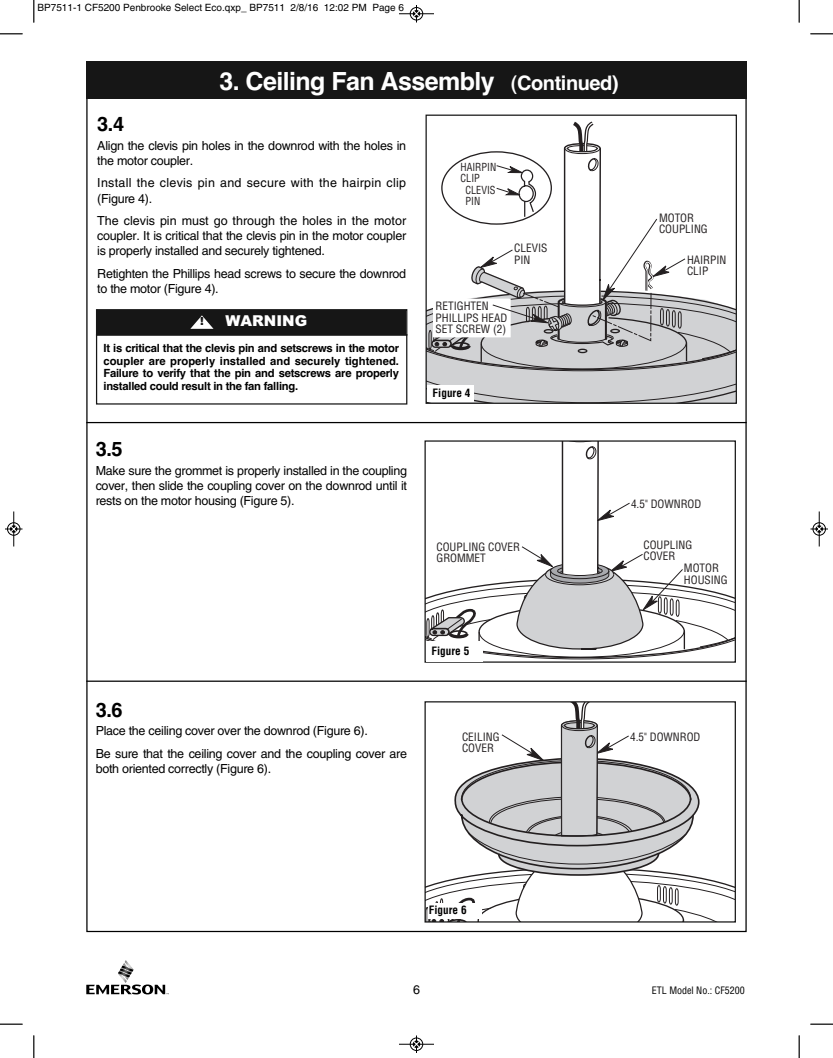
<style>
.page{position:relative;width:833px;height:1058px;background:#fff}
.page>*{position:absolute;margin:0;border:0;box-sizing:border-box;transform-origin:0 0}
.t1{font:700 25px "Helvetica";letter-spacing:-.02em;color:#fff}
.t2{font:700 20px "Helvetica";color:#000}
.t3{font:900 15px "Arial";color:#fff}
.t4{font:12.5px/15px "Helvetica";letter-spacing:-.02em;color:#000}
.t5{font:12.5px/15px "Helvetica";letter-spacing:.02em;color:#000}
.t6{font:700 11.25px/12.5px "Helvetica";letter-spacing:-.02em;color:#000;text-align:justify}
.t7{font:condensed 11.25px/11.2px "Helvetica";color:#231f20}
.t8{font:700 condensed 11.25px "Helvetica";color:#000}
.t9{font:900 11.25px "Arial";color:#161616}
.t10{font:condensed 10.88px/10.9px "Helvetica";color:#231f20;scale:.94 1}
.t11{font:10px "Helvetica";color:#000}
.t12{font:condensed 10px "Helvetica";color:#000}
.s1{font-size:20px}
</style>
<div class="page">
<svg style="left:86px;top:960px;width:83px;height:34px"></svg>
<div style="left:86px;top:62px;width:660px;height:37px;background:#161616"></div>
<svg style="left:426px;top:442px;width:308px;height:218px"></svg>
<div style="left:424px;top:440px;width:312px;height:222px;border:1px solid #161616"></div>
<div style="left:426px;top:641px;width:56px;height:20px;background:#fff"></div>
<svg style="left:427px;top:121px;width:308px;height:281px"></svg>
<div style="left:425px;top:115px;width:312px;height:289px;border:1px solid #161616"></div>
<div style="left:427px;top:385px;width:46px;height:17px;background:#fff"></div>
<hr style="left:86px;top:422px;width:660px;height:1px;background:#000">
<svg style="left:426px;top:703px;width:308px;height:217px"></svg>
<div style="left:424px;top:701px;width:312px;height:221px;border:1px solid #161616"></div>
<div style="left:429px;top:903px;width:53px;height:15px;background:#fff"></div>
<hr style="left:86px;top:680px;width:660px;height:2px;background:#000">
<div style="left:96px;top:334px;width:311px;height:70px;border:1px solid #161616"></div>
<div style="left:97px;top:310px;width:309px;height:24px;background:#161616"></div>
<div style="left:96px;top:309px;width:311px;height:27px;border:1px solid #161616"></div>
<svg style="left:190px;top:315px;width:23px;height:14px"></svg>
<svg style="left:33px;top:0;width:2px;height:22px"></svg>
<svg style="left:0;top:33px;width:22px;height:2px"></svg>
<svg style="left:798px;top:0;width:2px;height:22px"></svg>
<svg style="left:810px;top:33px;width:22px;height:2px"></svg>
<svg style="left:33px;top:1035px;width:2px;height:23px"></svg>
<svg style="left:0;top:1023px;width:22px;height:2px"></svg>
<svg style="left:798px;top:1035px;width:2px;height:23px"></svg>
<svg style="left:810px;top:1023px;width:22px;height:2px"></svg>
<hr style="left:399px;top:14px;width:35px;height:1px;background:#000">
<div style="left:410px;top:7px;width:13px;height:13px;border:1px solid #000;border-radius:50%"></div>
<svg style="left:413px;top:5px;width:6px;height:17px"></svg>
<hr style="left:399px;top:1044px;width:35px;height:1px;background:#000">
<div style="left:410px;top:1037px;width:13px;height:13px;border:1px solid #000;border-radius:50%"></div>
<svg style="left:413px;top:1035px;width:6px;height:17px"></svg>
<hr style="left:14px;top:511px;width:1px;height:35px;background:#000">
<div style="left:7px;top:522px;width:13px;height:13px;border:1px solid #000;border-radius:50%"></div>
<svg style="left:5px;top:526px;width:17px;height:6px"></svg>
<hr style="left:819px;top:511px;width:1px;height:35px;background:#000">
<div style="left:812px;top:522px;width:13px;height:13px;border:1px solid #000;border-radius:50%"></div>
<svg style="left:810px;top:526px;width:18px;height:6px"></svg>
<p class="t11" style="left:38px;top:4px;width:368px">BP7511-1 CF5200 Penbrooke Select Eco.qxp_ BP7511 2/8/16 12:02 PM Page 6</p>
<h1 class="t1" style="left:219px;top:67px;width:401px">3. Ceiling Fan Assembly <span class="s1">(Continued)</span></h1>
<h2 class="t2" style="left:97px;top:113px;width:28px">3.4</h2>
<p class="t4" style="left:97px;top:139px;width:310px">Align the clevis pin holes in the downrod with the holes in the motor coupler.</p>
<p class="t5" style="left:97px;top:177px;width:310px">Install the clevis pin and secure with the hairpin clip (Figure 4).</p>
<p class="t4" style="left:97px;top:214px;width:310px;text-align:justify">The clevis pin must go through the holes in the motor coupler. It is critical that the clevis pin in the motor coupler is properly installed and securely tightened.</p>
<p class="t4" style="left:97px;top:267px;width:310px">Retighten the Phillips head screws to secure the downrod to the motor (Figure 4).</p>
<p class="t9" style="left:200px;top:314px;width:5px">!</p>
<p class="t3" style="left:225px;top:312px;width:83px">WARNING</p>
<p class="t6" style="left:103px;top:342px;width:297px">It is critical that the clevis pin and setscrews in the motor coupler are properly installed and securely tightened.<br>Failure to verify that the pin and setscrews are properly installed could result in the fan falling.</p>
<p class="t10" style="left:460px;top:162px;width:39px">HAIRPIN<br>CLIP</p>
<p class="t10" style="left:465px;top:185px;width:33px">CLEVIS<br>PIN</p>
<p class="t7" style="left:514px;top:243px;width:35px">CLEVIS<br>PIN</p>
<p class="t7" style="left:435px;top:301px;width:73px">RETIGHTEN<br>PHILLIPS HEAD<br>SET SCREW (2)</p>
<p class="t8" style="left:432px;top:386px;width:39px">Figure 4</p>
<p class="t7" style="left:659px;top:212px;width:50px">MOTOR<br>COUPLING</p>
<p class="t7" style="left:687px;top:254px;width:41px">HAIRPIN<br>CLIP</p>
<h2 class="t2" style="left:96px;top:437px;width:28px">3.5</h2>
<p class="t4" style="left:96px;top:464px;width:313px;text-align:justify">Make sure the grommet is properly installed in the coupling cover, then slide the coupling cover on the downrod until it rests on the motor housing (Figure 5).</p>
<p class="t7" style="left:436px;top:541px;width:85px">COUPLING COVER<br>GROMMET</p>
<p class="t7" style="left:631px;top:498px;width:72px">4.5" DOWNROD</p>
<p class="t7" style="left:643px;top:539px;width:50px">COUPLING<br>COVER</p>
<p class="t7" style="left:684px;top:563px;width:45px">MOTOR<br>HOUSING</p>
<p class="t8" style="left:431px;top:644px;width:39px">Figure 5</p>
<h2 class="t2" style="left:96px;top:698px;width:28px">3.6</h2>
<p class="t4" style="left:96px;top:721px;width:313px;line-height:22.5px">Place the ceiling cover over the downrod (Figure 6).<br>Be sure that the ceiling cover and the coupling cover are</p>
<p class="t4" style="left:96px;top:762px;width:177px">both oriented correctly (Figure 6).</p>
<p class="t7" style="left:462px;top:731px;width:39px">CEILING<br>COVER</p>
<p class="t7" style="left:630px;top:731px;width:72px">4.5" DOWNROD</p>
<p class="t8" style="left:429px;top:903px;width:39px">Figure 6</p>
<p class="t4" style="left:413px;top:982px;width:8px">6</p>
<p class="t12" style="left:651px;top:984px;width:95px">ETL Model No.: CF5200</p>
</div>
